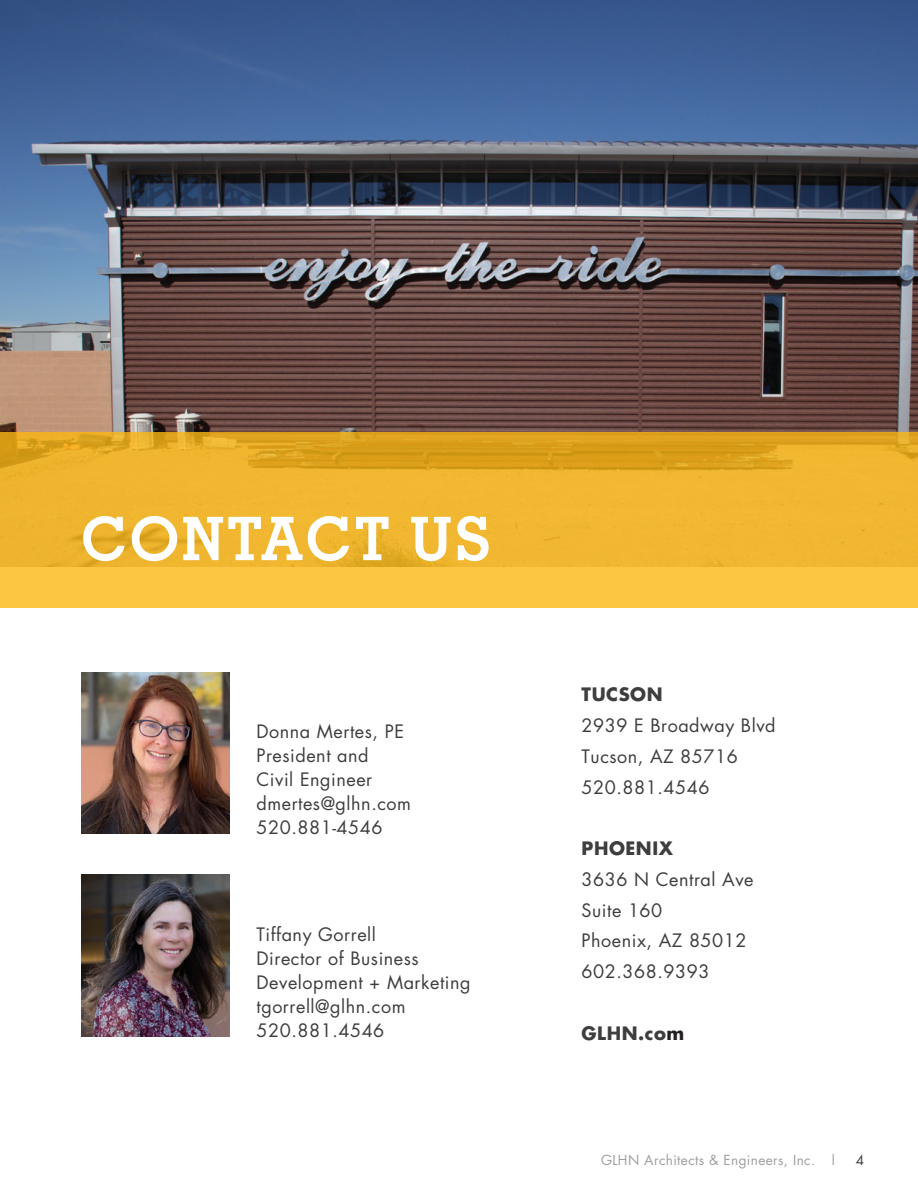
<style>
.page{position:relative;width:918px;height:1188px;background:#fff}
.page>*{position:absolute;margin:0;border:0;box-sizing:border-box;transform-origin:0 0}
.List_Reset_Paragraph{font:700 60px "Memphis";letter-spacing:.03em;color:#fff}
.List_Reset_Paragraph-2{font:18px/24px "Futura";letter-spacing:.03em;color:#3e3e3f}
.Bullets_1{font:18px "Futura";letter-spacing:.03em;color:#3e3e3f}
.Paragraph{font:18px "Futura";letter-spacing:.03em;color:#3e3e3f}
.Bullets_1-2{font:700 18px "Futura";letter-spacing:.03em;color:#3e3e3f}
.Paragraph-2{font:700 18px "Futura";letter-spacing:.03em;color:#3e3e3f}
.t1{font:13.5px "Futura";letter-spacing:.03em;color:#9f9e9c}
.t2{font:13.5px "Futura";color:#3e3e3f}
.s1{color:#231f20}
</style>
<div class="page">
<img style="left:0;top:0;width:918px;height:432px">
<svg style="left:0;top:432px;width:918px;height:176px;background:#efb631"></svg>
<img style="left:81px;top:874px;width:149px;height:162px">
<img style="left:81px;top:672px;width:149px;height:162px">
<p class="List_Reset_Paragraph" style="left:81px;top:501px;width:412px">CONTACT US</p>
<p class="List_Reset_Paragraph-2" style="left:256px;top:719px;width:149px">Donna Mertes, PE</p>
<p class="List_Reset_Paragraph-2" style="left:256px;top:743px;width:114px">President and</p>
<p class="List_Reset_Paragraph-2" style="left:256px;top:767px;width:117px">Civil Engineer</p>
<p class="List_Reset_Paragraph-2" style="left:256px;top:791px;width:156px">dmertes@glhn.com</p>
<p class="List_Reset_Paragraph-2" style="left:256px;top:815px;width:128px">520.881-4546</p>
<p class="List_Reset_Paragraph-2" style="left:256px;top:922px;width:121px">Tiffany Gorrell</p>
<p class="List_Reset_Paragraph-2" style="left:256px;top:946px;width:216px">Director of Business<br>Development + Marketing</p>
<p class="List_Reset_Paragraph-2" style="left:256px;top:994px;width:151px">tgorrell@glhn.com</p>
<p class="List_Reset_Paragraph-2" style="left:256px;top:1018px;width:129px">520.881.4546</p>
<p class="Paragraph-2" style="left:582px;top:682px;width:83px">TUCSON</p>
<p class="Paragraph" style="left:582px;top:713px;width:196px">2939 E Broadway Blvd</p>
<p class="Paragraph" style="left:582px;top:744px;width:158px">Tucson, AZ 85716</p>
<p class="Paragraph" style="left:582px;top:775px;width:129px">520.881.4546</p>
<p class="Bullets_1-2" style="left:582px;top:836px;width:93px">PHOENIX</p>
<p class="Bullets_1" style="left:582px;top:867px;width:174px">3636 N Central Ave</p>
<p class="Bullets_1" style="left:582px;top:898px;width:82px">Suite 160</p>
<p class="Bullets_1" style="left:582px;top:928px;width:167px">Phoenix, AZ 85012</p>
<p class="Bullets_1" style="left:582px;top:959px;width:129px">602.368.9393</p>
<p class="Bullets_1-2" style="left:582px;top:1020px;width:104px">GLHN.co<span class="s1">m</span></p>
<p class="t1" style="left:601px;top:1151px;width:237px">GLHN Architects &amp; Engineers, Inc. |</p>
<p class="t2" style="left:856px;top:1151px;width:10px">4</p>
</div>
